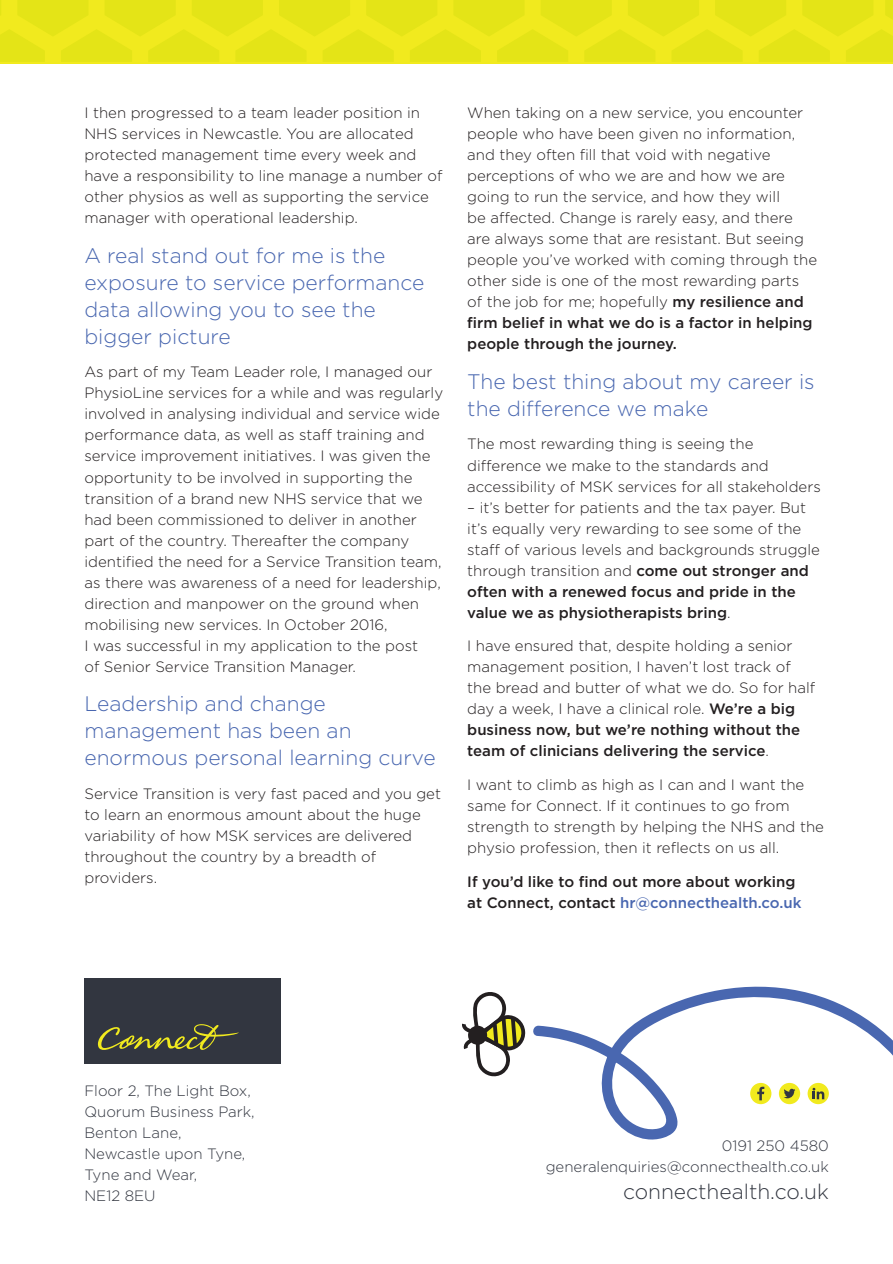
<style>
.page{position:relative;width:893px;height:1264px;background:#fff}
.page>*{position:absolute;margin:0;border:0;box-sizing:border-box;transform-origin:0 0}
.t1{font:300 21px/27px "Gotham";color:#4967b0}
.t2{font:300 21px "Gotham";color:#323640}
.t3{font:300 15px/21px "Gotham";color:#231f20}
.t4{font:300 15px/21px "Gotham";color:#323640;text-align:right}
.t5{font:500 15px/21px "Gotham";color:#231f20}
.s1{font-weight:500}
.s2{color:#4967b0}
</style>
<div class="page">
<div style="left:84px;top:977px;width:197px;height:85px;background:#323640"></div>
<svg style="left:98px;top:1024px;width:141px;height:25px"></svg>
<svg style="left:462px;top:992px;width:64px;height:84px"></svg>
<svg style="left:533px;top:986px;width:360px;height:154px"></svg>
<svg style="left:0;top:0;width:893px;height:62px;background:#e8e619"></svg>
<p class="t3" style="left:84px;top:101px;width:359px">I then progressed to a team leader position in NHS services in Newcastle. You are allocated protected management time every week and have a responsibility to line manage a number of other physios as well as supporting the service manager with operational leadership.</p>
<p class="t1" style="left:84px;top:241px;width:341px">A real stand out for me is the exposure to service performance data allowing you to see the bigger picture</p>
<p class="t3" style="left:84px;top:361px;width:360px">As part of my Team Leader role, I managed our PhysioLine services for a while and was regularly involved in analysing individual and service wide performance data, as well as staff training and service improvement initiatives. I was given the opportunity to be involved in supporting the transition of a brand new NHS service that we had been commissioned to deliver in another part of the country. Thereafter the company identified the need for a Service Transition team, as there was awareness of a need for leadership, direction and manpower on the ground when mobilising new services. In October 2016,<br>I was successful in my application to the post<br>of Senior Service Transition Manager.</p>
<p class="t1" style="left:84px;top:689px;width:353px">Leadership and change management has been an enormous personal learning curve</p>
<p class="t3" style="left:84px;top:782px;width:358px">Service Transition is very fast paced and you get to learn an enormous amount about the huge variability of how MSK services are delivered throughout the country by a breadth of providers.</p>
<p class="t3" style="left:467px;top:101px;width:351px">When taking on a new service, you encounter people who have been given no information, and they often fill that void with negative perceptions of who we are and how we are going to run the service, and how they will<br>be affected. Change is rarely easy, and there are always some that are resistant. But seeing people you’ve worked with coming through the other side is one of the most rewarding parts of the job for me; hopefully <span class="s1">my resilience and firm belief in what we do is a factor in helping people through the journey.</span></p>
<p class="t1" style="left:467px;top:367px;width:349px">The best thing about my career is the difference we make</p>
<p class="t3" style="left:467px;top:433px;width:355px">The most rewarding thing is seeing the difference we make to the standards and accessibility of MSK services for all stakeholders</p>
<p class="t3" style="left:467px;top:496px;width:354px">– it’s better for patients and the tax payer. But it’s equally very rewarding to see some of the staff of various levels and backgrounds struggle through transition and <span class="s1">come out stronger and often with a renewed focus and pride in the value we as physiotherapists bring</span>.</p>
<p class="t3" style="left:467px;top:635px;width:349px">I have ensured that, despite holding a senior management position, I haven’t lost track of the bread and butter of what we do. So for half day a week, I have a clinical role. <span class="s1">We’re a big business now, but we’re nothing without the team of clinicians delivering the service</span>.</p>
<p class="t3" style="left:467px;top:773px;width:358px">I want to climb as high as I can and I want the same for Connect. If it continues to go from strength to strength by helping the NHS and the physio profession, then it reflects on us all.</p>
<p class="t5" style="left:467px;top:870px;width:336px">If you’d like to find out more about working at Connect, contact <span class="s2">hr@connecthealth.co.uk</span></p>
<p class="t4" style="left:84px;top:1079px;width:168px">Floor 2, The Light Box,</p>
<p class="t4" style="left:84px;top:1100px;width:172px">Quorum Business Park,</p>
<p class="t4" style="left:84px;top:1121px;width:99px">Benton Lane,</p>
<p class="t4" style="left:84px;top:1142px;width:162px">Newcastle upon Tyne,</p>
<p class="t4" style="left:84px;top:1163px;width:114px">Tyne and Wear,</p>
<p class="t4" style="left:84px;top:1184px;width:73px">NE12 8EU</p>
<p class="t4" style="left:545px;top:1134px;width:285px">0191 250 4580 generalenquiries@connecthealth.co.uk</p>
<p class="t2" style="left:623px;top:1178px;width:207px">connecthealth.co.uk</p>
</div>
